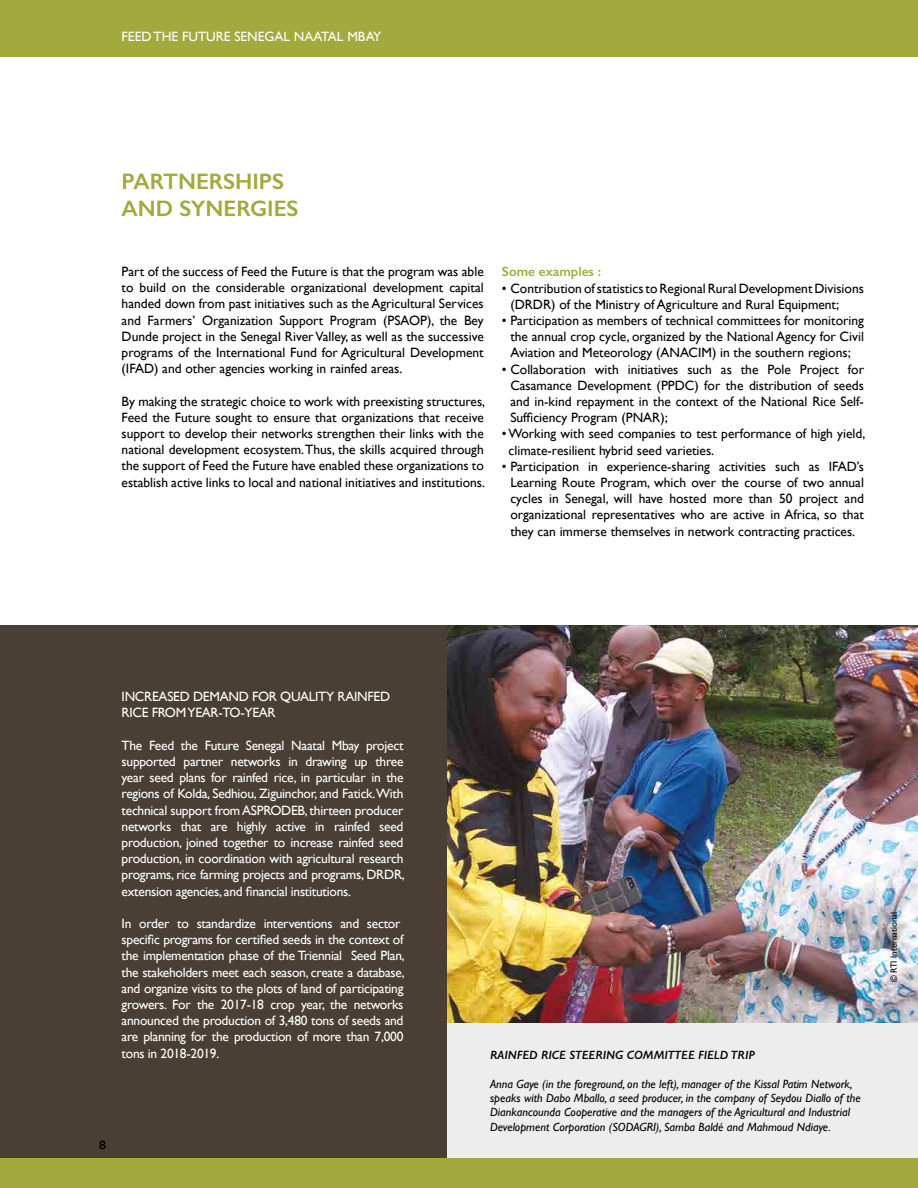
<style>
.page{position:relative;width:918px;height:1188px;background:#fff}
.page>*{position:absolute;margin:0;border:0;box-sizing:border-box;transform-origin:0 0}
.t1{font:600 22.5px/27px "Gill Sans";color:#a2aa3d}
.t2{font:13.5px/16.2px "Gill Sans";color:#000;text-align:justify}
.t3{font:13.5px/16.2px "Gill Sans";letter-spacing:-.02em;color:#fff;text-align:justify}
.t4{font:13.5px "Gill Sans";color:#fff}
.t5{font:600 13.5px "Gill Sans";color:#a2aa3d}
.t6{font:italic 12px/14.4px "Gill Sans";color:#000}
.t7{font:italic 600 12px "Gill Sans";color:#000}
.t8{font:500 12px "Gotham";color:#000}
</style>
<div class="page">
<div style="left:0;top:626px;width:449px;height:540px;background:#493f34"></div>
<div style="left:447px;top:1001px;width:471px;height:184px;background:#ededed"></div>
<div style="left:0;top:1158px;width:918px;height:30px;background:#a2aa3d"></div>
<div style="left:0;top:0;width:918px;height:57px;background:#a2aa3d"></div>
<img style="left:448px;top:626px;width:470px;height:397px">
<p class="t4" style="left:122px;top:29px;width:261px">FEED THE FUTURE SENEGAL NAATAL MBAY</p>
<h2 class="t1" style="left:122px;top:168px;width:179px">PARTNERSHIPS<br>AND SYNERGIES</h2>
<p class="t2" style="left:122px;top:263px;width:364px">Part of the success of Feed the Future is that the program was able to build on the considerable organizational development capital handed down from past initiatives such as the Agricultural Services and Farmers’ Organization Support Program (PSAOP), the Bey Dunde project in the Senegal River Valley, as well as the successive programs of the International Fund for Agricultural Development (IFAD) and other agencies working in rainfed areas.</p>
<p class="t2" style="left:122px;top:393px;width:365px">By making the strategic choice to work with preexisting structures, Feed the Future sought to ensure that organizations that receive support to develop their networks strengthen their links with the national development ecosystem.Thus, the skills acquired through the support of Feed the Future have enabled these organizations to establish active links to local and national initiatives and institutions.</p>
<h3 class="t5" style="left:502px;top:264px;width:101px">Some examples :</h3>
<p class="t2" style="left:510px;top:280px;width:355px;text-indent:-9px">• Contribution of statistics to Regional Rural Development Divisions (DRDR) of the Ministry of Agriculture and Rural Equipment;</p>
<p class="t2" style="left:510px;top:312px;width:355px;text-indent:-9px">• Participation as members of technical committees for monitoring the annual crop cycle, organized by the National Agency for Civil Aviation and Meteorology (ANACIM) in the southern regions;</p>
<p class="t2" style="left:510px;top:361px;width:355px;text-indent:-9px">• Collaboration with initiatives such as the Pole Project for Casamance Development (PPDC) for the distribution of seeds and in-kind repayment in the context of the National Rice Self-Sufficiency Program (PNAR);</p>
<p class="t2" style="left:509px;top:426px;width:358px;text-indent:-7px">• Working with seed companies to test performance of high yield, climate-resilient hybrid seed varieties.</p>
<p class="t2" style="left:510px;top:458px;width:355px;text-indent:-9px">• Participation in experience-sharing activities such as IFAD’s Learning Route Program, which over the course of two annual cycles in Senegal, will have hosted more than 50 project and organizational representatives who are active in Africa, so that they can immerse themselves in network contracting practices.</p>
<p class="t3" style="left:122px;top:688px;width:270px">INCREASED DEMAND FOR QUALITY RAINFED</p>
<p class="t3" style="left:122px;top:705px;width:156px">RICE FROM YEAR-TO-YEAR</p>
<p class="t3" style="left:122px;top:737px;width:285px">The Feed the Future Senegal Naatal Mbay project supported partner networks in drawing up three year seed plans for rainfed rice, in particular in the regions of Kolda, Sedhiou, Ziguinchor, and Fatick.With technical support from ASPRODEB, thirteen producer networks that are highly active in rainfed seed production, joined together to increase rainfed seed production, in coordination with agricultural research programs, rice farming projects and programs, DRDR, extension agencies, and financial institutions.</p>
<p class="t3" style="left:122px;top:915px;width:285px;text-align:left">In order to standardize interventions and sector specific programs for certified seeds in the context of the implementation phase of the Triennial Seed Plan, the stakeholders meet each season, create a database, and organize visits to the plots of land of participating growers. For the 2017-18 crop year, the networks announced the production of 3,480 tons of seeds and are planning for the production of more than 7,000 tons in 2018-2019.</p>
<p class="t8" style="left:99px;top:1138px;width:9px">8</p>
<p class="t7" style="left:490px;top:1047px;width:266px">RAINFED RICE STEERING COMMITTEE FIELD TRIP</p>
<p class="t6" style="left:490px;top:1076px;width:372px">Anna Gaye (in the foreground, on the left), manager of the Kissal Patim Network, speaks with Dabo Mballo, a seed producer, in the company of Seydou Diallo of the Diankancounda Cooperative and the managers of the Agricultural and Industrial Development Corporation (SODAGRI), Samba Baldé and Mahmoud Ndiaye.</p>
</div>
